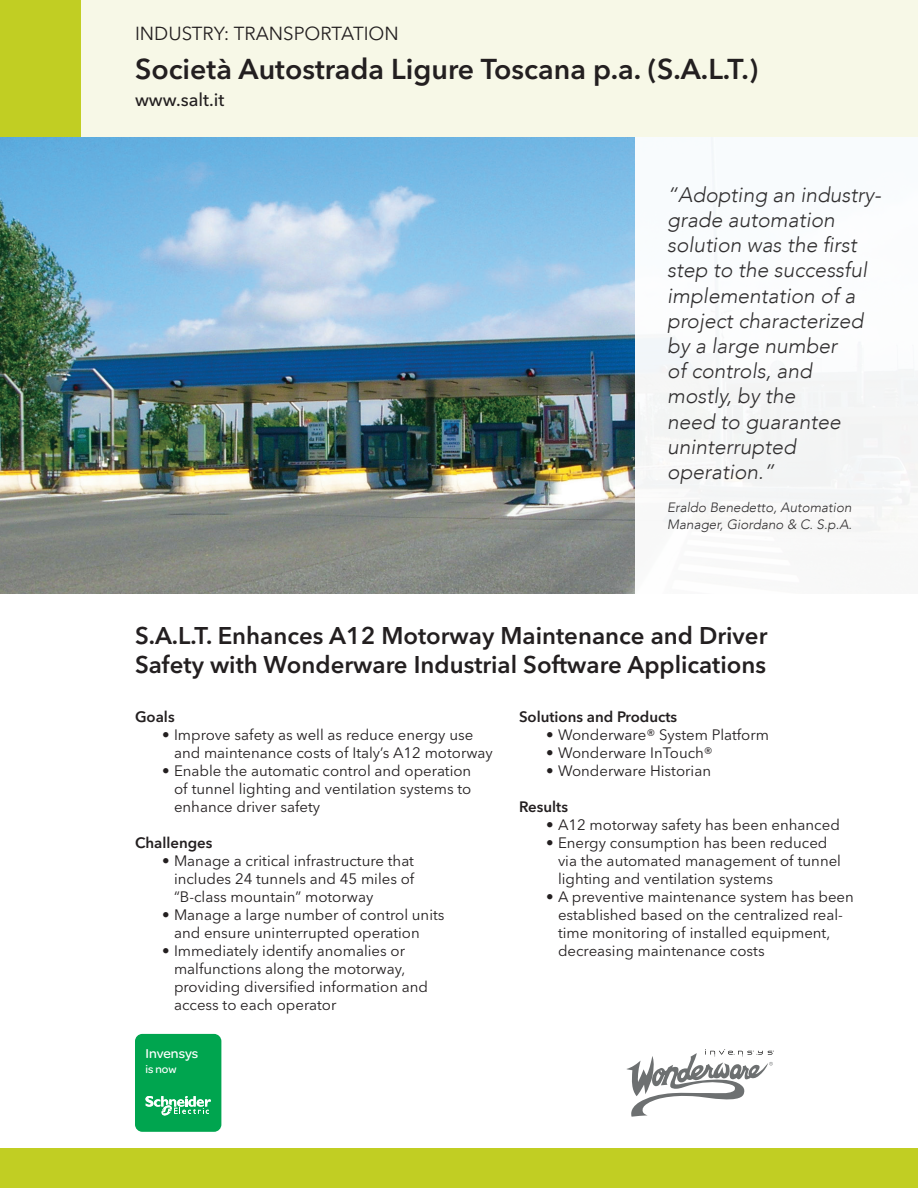
<style>
.page{position:relative;width:918px;height:1188px;background:#fff}
.page>*{position:absolute;margin:0;border:0;box-sizing:border-box;transform-origin:0 0}
.Company_Name{font:600 28.5px "Avenir Next LT Pro";color:#231f20}
.t1{font:600 24px/28.8px "Avenir Next LT Pro";color:#231f20}
.Cover_Quote{font:italic 300 21px/25.2px "Avenir LT";color:#312f30}
.Industry{font:18.75px "Avenir Next LT Pro";color:#231f20}
.Web_Address{font:500 18px "Avenir Next LT Pro";color:#231f20}
.t2{font:15px/18px "Avenir Next LT Pro";color:#231f20}
.t3{font:600 15px "Avenir Next LT Pro";color:#231f20}
.t4{font:13.8px "SE Optimist";color:#fff}
.Cover_Quote_Referenc{font:italic 300 13.5px/16.5px "Avenir LT";color:#312f30}
.t5{font:11.55px "SE Optimist";color:#fff}
</style>
<div class="page">
<img style="left:0;top:137px;width:635px;height:457px">
<div style="left:635px;top:137px;width:283px;height:457px;background:#f8fbfd"></div>
<div style="left:0;top:1148px;width:918px;height:40px;background:#c1ce23"></div>
<div style="left:0;top:0;width:918px;height:137px;background:#f7f8e7"></div>
<div style="left:0;top:0;width:81px;height:137px;background:#c1ce23"></div>
<svg style="left:626px;top:1049px;width:148px;height:68px"></svg>
<div style="left:135px;top:1034px;width:86px;height:98px;background:#00a54f;border-radius:7px"></div>
<svg style="left:146px;top:1096px;width:65px;height:20px"></svg>
<p class="Industry" style="left:135px;top:23px;width:265px">INDUSTRY: TRANSPORTATION</p>
<p class="Company_Name" style="left:135px;top:52px;width:625px">Società Autostrada Ligure Toscana p.a. (S.A.L.T.)</p>
<p class="Web_Address" style="left:135px;top:89px;width:91px">www.salt.it</p>
<p class="Cover_Quote" style="left:667px;top:182px;width:216px">“Adopting an industry&shy;grade automation solution was the first step to the successful implementation of a project characterized by a large number<br>of controls, and mostly, by the<br>need to guarantee uninterrupted operation.”</p>
<p class="Cover_Quote_Referenc" style="left:667px;top:499px;width:186px">Eraldo Benedetto, Automation<br>Manager, Giordano &amp; C. S.p.A.</p>
<p class="t1" style="left:135px;top:622px;width:634px">S.A.L.T. Enhances A12 Motorway Maintenance and Driver<br>Safety with Wonderware Industrial Software Applications</p>
<p class="t3" style="left:135px;top:707px;width:41px">Goals</p>
<p class="t2" style="left:174px;top:725px;width:320px;text-indent:-12px">• Improve safety as well as reduce energy use and maintenance costs of Italy’s A12 motorway</p>
<p class="t2" style="left:174px;top:761px;width:299px;text-align:justify;text-indent:-12px">• Enable the automatic control and operation of tunnel lighting and ventilation systems to enhance driver safety</p>
<p class="t3" style="left:135px;top:833px;width:79px">Challenges</p>
<p class="t2" style="left:174px;top:851px;width:242px;text-align:justify;text-indent:-12px">• Manage a critical infrastructure that includes 24 tunnels and 45 miles of “B-class mountain” motorway</p>
<p class="t2" style="left:174px;top:905px;width:272px;text-indent:-12px">• Manage a large number of control units and ensure uninterrupted operation</p>
<p class="t2" style="left:174px;top:941px;width:256px;text-indent:-12px">• Immediately identify anomalies or malfunctions along the motorway, providing diversified information and access to each operator</p>
<p class="t3" style="left:519px;top:707px;width:160px">Solutions and Products</p>
<p class="t2" style="left:546px;top:725px;width:225px">• Wonderware® System Platform</p>
<p class="t2" style="left:546px;top:743px;width:168px">• Wonderware InTouch®</p>
<p class="t2" style="left:546px;top:761px;width:167px">• Wonderware Historian</p>
<p class="t3" style="left:519px;top:797px;width:51px">Results</p>
<p class="t2" style="left:546px;top:815px;width:295px">• A12 motorway safety has been enhanced</p>
<p class="t2" style="left:558px;top:833px;width:285px;text-indent:-12px">• Energy consumption has been reduced via the automated management of tunnel lighting and ventilation systems</p>
<p class="t2" style="left:558px;top:887px;width:297px;text-indent:-12px">• A preventive maintenance system has been established based on the centralized real&shy;time monitoring of installed equipment, decreasing maintenance costs</p>
<p class="t4" style="left:146px;top:1043px;width:54px">Invensys</p>
<p class="t5" style="left:146px;top:1061px;width:33px">is now</p>
</div>
